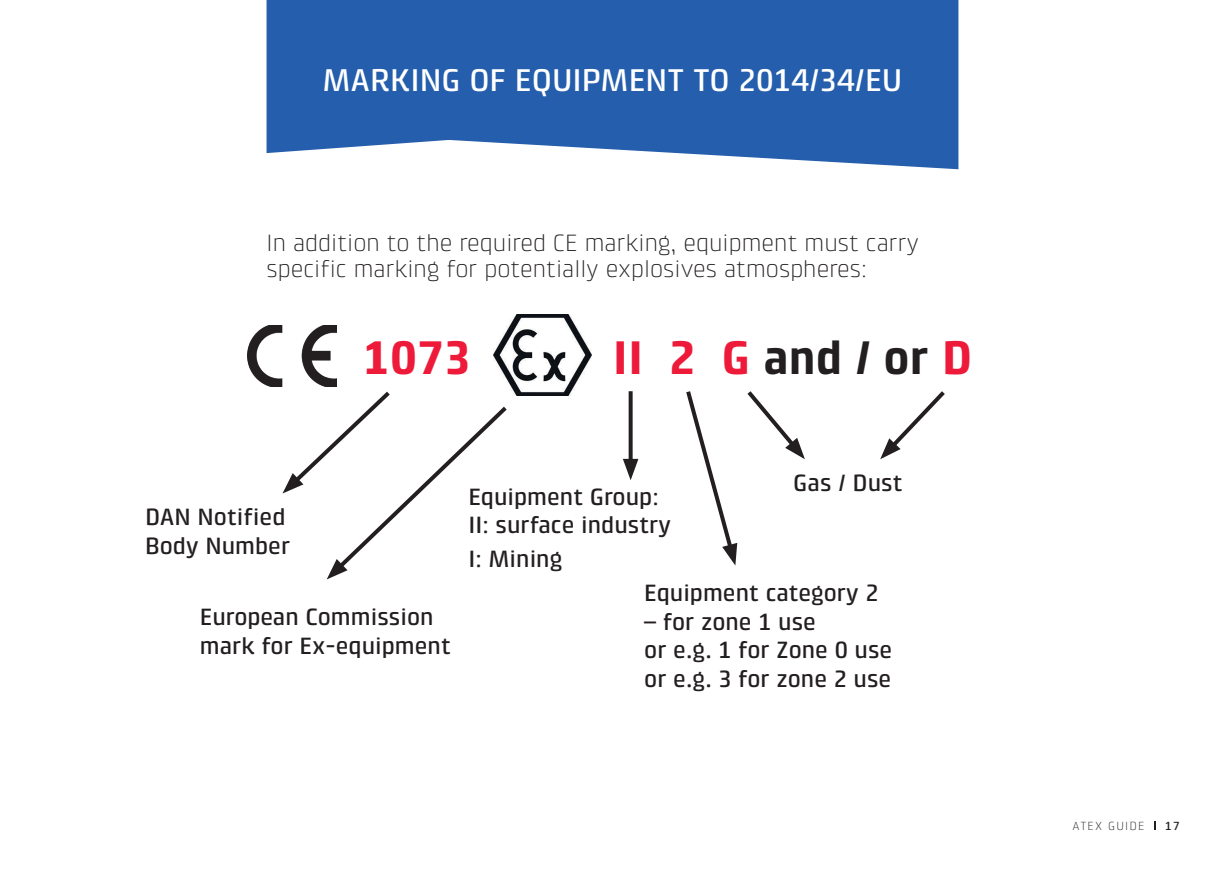
<style>
.page{position:relative;width:1225px;height:876px;background:#fff}
.page>*{position:absolute;margin:0;border:0;box-sizing:border-box;transform-origin:0 0}
.t1{font:700 48px "Klint Pro";color:#231f20}
.t2{font:700 48px "Klint Pro";color:#ed1a3a}
.t3{font:500 32px "Klint Pro";color:#fff}
.t4{font:500 24px/28.8px "Klint Pro";color:#231f20}
.t5{font:300 24px/26px "Klint Pro";color:#231f20}
.t6{font:300 12px "Klint Pro";letter-spacing:.1em;color:#231f20}
.t7{font:500 12px "Klint Pro";color:#231f20}
.s1{color:#ed1a3a}
</style>
<div class="page">
<svg style="left:266px;top:0;width:692px;height:169px;background:#396db4"></svg>
<img style="left:493px;top:314px;width:98px;height:82px">
<img style="left:248px;top:325px;width:89px;height:61px">
<svg style="left:282px;top:387px;width:229px;height:192px"></svg>
<svg style="left:628px;top:391px;width:4px;height:68px"></svg>
<svg style="left:623px;top:459px;width:15px;height:21px"></svg>
<svg style="left:686px;top:391px;width:51px;height:175px"></svg>
<svg style="left:747px;top:391px;width:58px;height:68px"></svg>
<svg style="left:880px;top:391px;width:65px;height:68px"></svg>
<h2 class="t3" style="left:322px;top:62px;width:581px">MARKING OF EQUIPMENT TO 2014/34/EU</h2>
<p class="t5" style="left:266px;top:230px;width:654px">In addition to the required CE marking, equipment must carry specific marking for potentially explosives atmospheres:</p>
<h1 class="t2" style="left:363px;top:330px;width:110px">1073</h1>
<h1 class="t1" style="left:613px;top:330px;width:361px"><span class="s1">II 2 G</span> and / or <span class="s1">D</span></h1>
<p class="t4" style="left:145px;top:502px;width:147px">DAN Notified<br>Body Number</p>
<p class="t4" style="left:200px;top:602px;width:253px">European Commission mark for Ex-equipment</p>
<p class="t4" style="left:793px;top:468px;width:111px">Gas / Dust</p>
<p class="t4" style="left:468px;top:482px;width:204px">Equipment Group:<br>II: surface industry</p>
<p class="t4" style="left:468px;top:544px;width:96px">I: Mining</p>
<p class="t4" style="left:644px;top:578px;width:236px">Equipment category 2</p>
<p class="t4" style="left:644px;top:607px;width:249px">– for zone 1 use<br>or e.g. 1 for Zone 0 use or e.g. 3 for zone 2 use</p>
<p class="t6" style="left:1072px;top:819px;width:73px">ATEX GUIDE</p>
<p class="t7" style="left:1165px;top:819px;width:16px">17</p>
</div>
